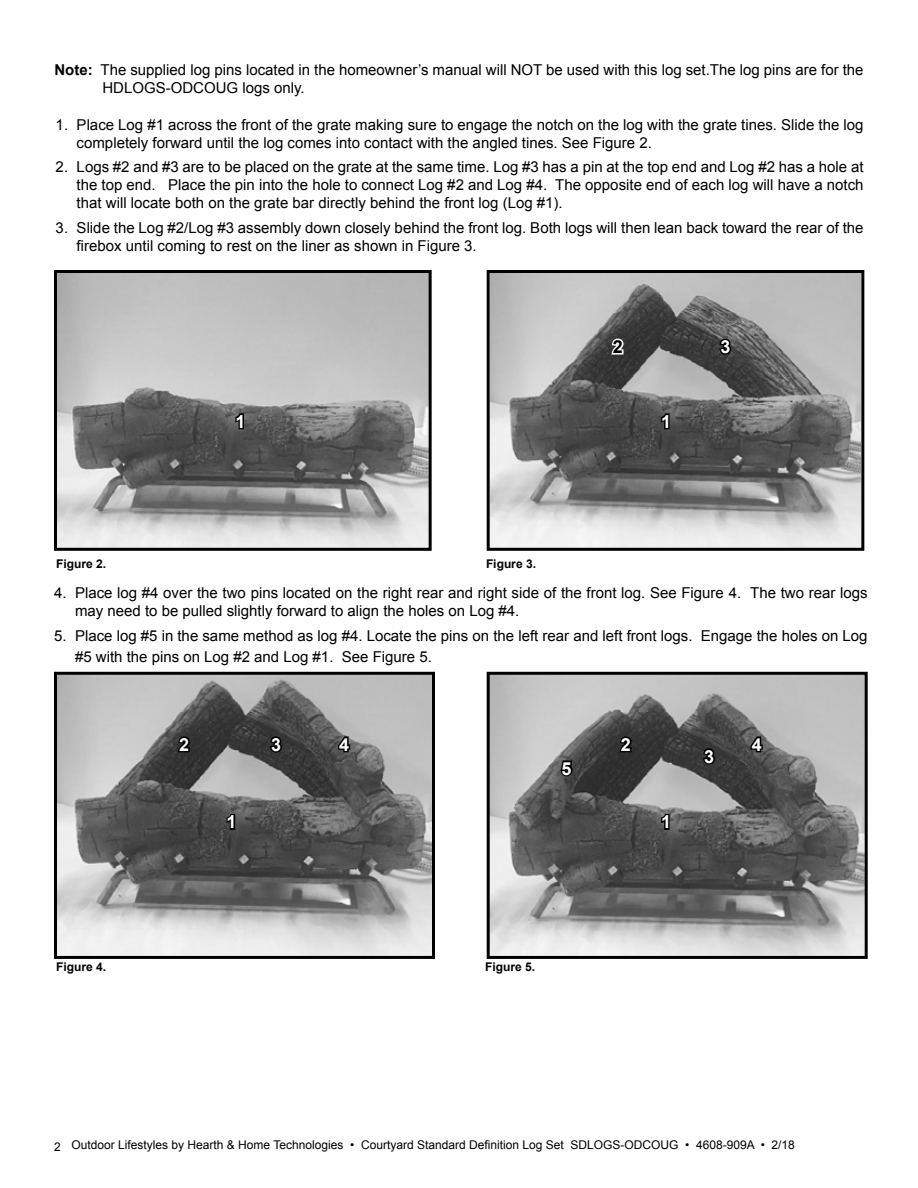
<style>
.page{position:relative;width:918px;height:1188px;background:#fff}
.page>*{position:absolute;margin:0;border:0;box-sizing:border-box;transform-origin:0 0}
.t1{font:700 18px "Arial";color:#fff}
.t2{font:700 18px "Arial";color:#000}
.t3{font:15px/18px "Arial";color:#000}
.t4{font:12px "Arial";color:#000}
.t5{font:700 12px "Arial";color:#000}
.s1{font-weight:700}
</style>
<div class="page">
<img style="left:58px;top:274px;width:370px;height:273px">
<div style="left:54px;top:270px;width:378px;height:281px;border:3px solid #000"></div>
<img style="left:491px;top:274px;width:369px;height:273px">
<div style="left:487px;top:270px;width:377px;height:281px;border:3px solid #000"></div>
<img style="left:58px;top:676px;width:373px;height:279px">
<div style="left:54px;top:672px;width:381px;height:287px;border:3px solid #000"></div>
<img style="left:491px;top:676px;width:373px;height:279px">
<div style="left:487px;top:672px;width:381px;height:287px;border:3px solid #000"></div>
<svg style="left:610px;top:336px;width:16px;height:20px"></svg>
<svg style="left:176px;top:734px;width:16px;height:20px"></svg>
<svg style="left:268px;top:734px;width:16px;height:20px"></svg>
<svg style="left:717px;top:336px;width:16px;height:21px"></svg>
<svg style="left:234px;top:412px;width:12px;height:19px"></svg>
<svg style="left:659px;top:412px;width:12px;height:19px"></svg>
<svg style="left:659px;top:812px;width:12px;height:19px"></svg>
<svg style="left:225px;top:812px;width:12px;height:19px"></svg>
<svg style="left:618px;top:734px;width:16px;height:20px"></svg>
<svg style="left:701px;top:746px;width:16px;height:20px"></svg>
<svg style="left:336px;top:732px;width:16px;height:22px"></svg>
<svg style="left:749px;top:732px;width:15px;height:22px"></svg>
<svg style="left:559px;top:759px;width:16px;height:19px"></svg>
<p class="t3" style="left:102px;top:61px;width:763px;text-indent:-48px"><span class="s1">Note:</span> The supplied log pins located in the homeowner’s manual will NOT be used with this log set.The log pins are for the<br>HDLOGS-ODCOUG logs only.</p>
<p class="t3" style="left:77px;top:116px;width:788px;text-indent:-21px">1. Place Log #1 across the front of the grate making sure to engage the notch on the log with the grate tines. Slide the log completely forward until the log comes into contact with the angled tines. See Figure 2.</p>
<p class="t3" style="left:77px;top:158px;width:788px;text-align:justify;text-indent:-21px">2. Logs #2 and #3 are to be placed on the grate at the same time. Log #3 has a pin at the top end and Log #2 has a hole at the top end. Place the pin into the hole to connect Log #2 and Log #4. The opposite end of each log will have a notch that will locate both on the grate bar directly behind the front log (Log #1).</p>
<p class="t3" style="left:77px;top:219px;width:788px;text-indent:-21px">3. Slide the Log #2/Log #3 assembly down closely behind the front log. Both logs will then lean back toward the rear of the firebox until coming to rest on the liner as shown in Figure 3.</p>
<p class="t5" style="left:56px;top:556px;width:52px">Figure 2.</p>
<p class="t2" style="left:613px;top:335px;width:12px">2</p>
<p class="t1" style="left:235px;top:409px;width:12px">1</p>
<p class="t1" style="left:661px;top:409px;width:12px">1</p>
<p class="t5" style="left:486px;top:556px;width:52px">Figure 3.</p>
<p class="t1" style="left:720px;top:335px;width:12px">3</p>
<p class="t3" style="left:75px;top:584px;width:794px;text-indent:-21px">4. Place log #4 over the two pins located on the right rear and right side of the front log. See Figure 4. The two rear logs may need to be pulled slightly forward to align the holes on Log #4.</p>
<p class="t3" style="left:75px;top:625px;width:794px;line-height:21.6px;text-indent:-21px">5. Place log #5 in the same method as log #4. Locate the pins on the left rear and left front logs. Engage the holes on Log #5 with the pins on Log #2 and Log #1. See Figure 5.</p>
<p class="t1" style="left:179px;top:733px;width:12px">2</p>
<p class="t1" style="left:271px;top:733px;width:12px">3</p>
<p class="t1" style="left:339px;top:733px;width:12px">4</p>
<p class="t1" style="left:752px;top:733px;width:12px">4</p>
<p class="t1" style="left:562px;top:756px;width:12px">5</p>
<p class="t1" style="left:621px;top:733px;width:12px">2</p>
<p class="t1" style="left:704px;top:744px;width:12px">3</p>
<p class="t1" style="left:227px;top:810px;width:12px">1</p>
<p class="t1" style="left:661px;top:810px;width:12px">1</p>
<p class="t5" style="left:56px;top:958px;width:52px">Figure 4.</p>
<p class="t5" style="left:485px;top:958px;width:52px">Figure 5.</p>
<p class="t4" style="left:54px;top:1137px;width:743px">2 Outdoor Lifestyles by Hearth &amp; Home Technologies • Courtyard Standard Definition Log Set SDLOGS-ODCOUG • 4608-909A • 2/18</p>
</div>
